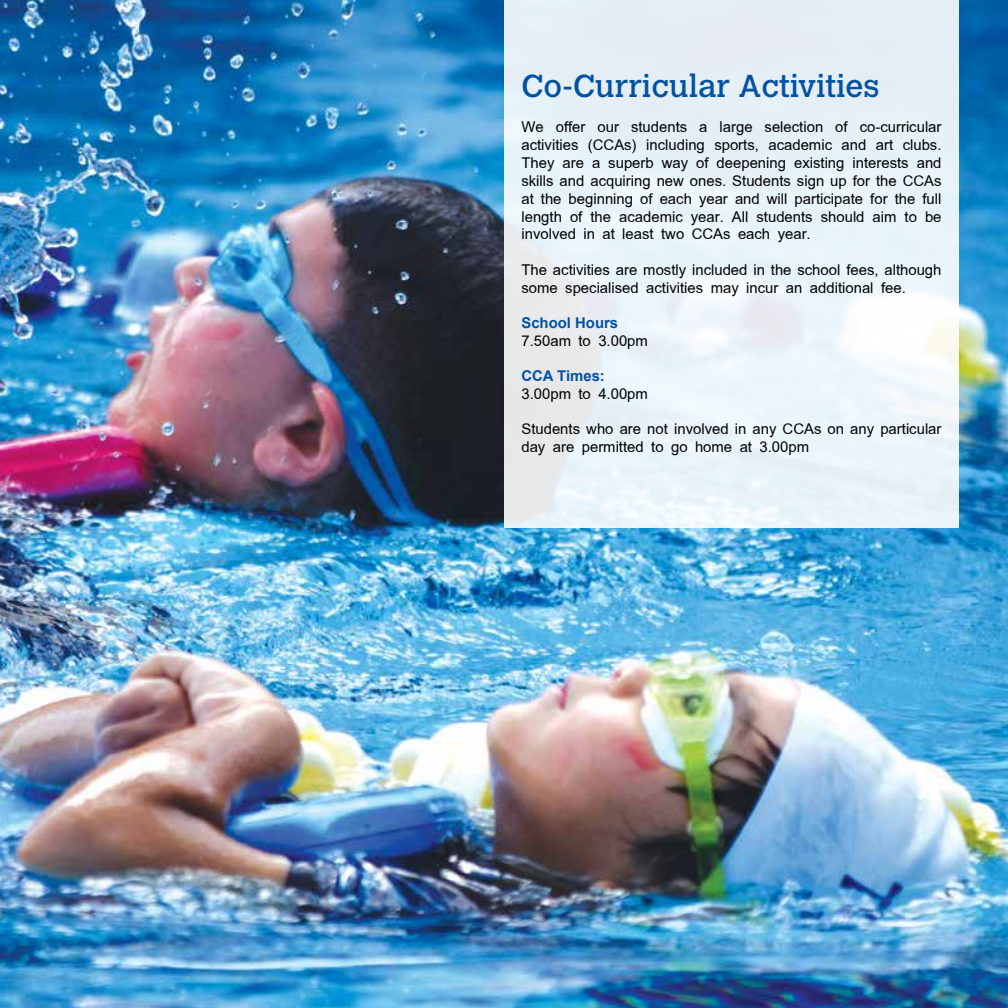
<style>
.page{position:relative;width:1008px;height:1008px;background:#fff}
.page>*{position:absolute;margin:0;border:0;box-sizing:border-box;transform-origin:0 0}
.t1{font:31.5px "Calvert MT Std";color:#0052a4}
.t2{font:14.88px/17.8px "Arial Plain";color:#000}
.t3{font:700 14.88px "Arial";color:#0052a4}
</style>
<div class="page">
<img style="left:0;top:0;width:1008px;height:1008px">
<svg style="left:504px;top:0;width:454px;height:527px;background:#e9f1f7"></svg>
<h1 class="t1" style="left:521px;top:67px;width:360px">Co-Curricular Activities</h1>
<p class="t2" style="left:521px;top:118px;width:422px;text-align:justify">We offer our students a large selection of co-curricular activities (CCAs) including sports, academic and art clubs.<br>They are a superb way of deepening existing interests and skills and acquiring new ones. Students sign up for the CCAs at the beginning of each year and will participate for the full length of the academic year. All students should aim to be involved in at least two CCAs each year.</p>
<p class="t2" style="left:521px;top:261px;width:422px">The activities are mostly included in the school fees, although some specialised activities may incur an additional fee.</p>
<p class="t3" style="left:521px;top:313px;width:98px">School Hours</p>
<p class="t2" style="left:521px;top:332px;width:128px">7.50am to 3.00pm</p>
<p class="t3" style="left:521px;top:366px;width:85px">CCA Times:</p>
<p class="t2" style="left:521px;top:385px;width:128px">3.00pm to 4.00pm</p>
<p class="t2" style="left:521px;top:420px;width:422px">Students who are not involved in any CCAs on any particular day are permitted to go home at 3.00pm</p>
</div>
